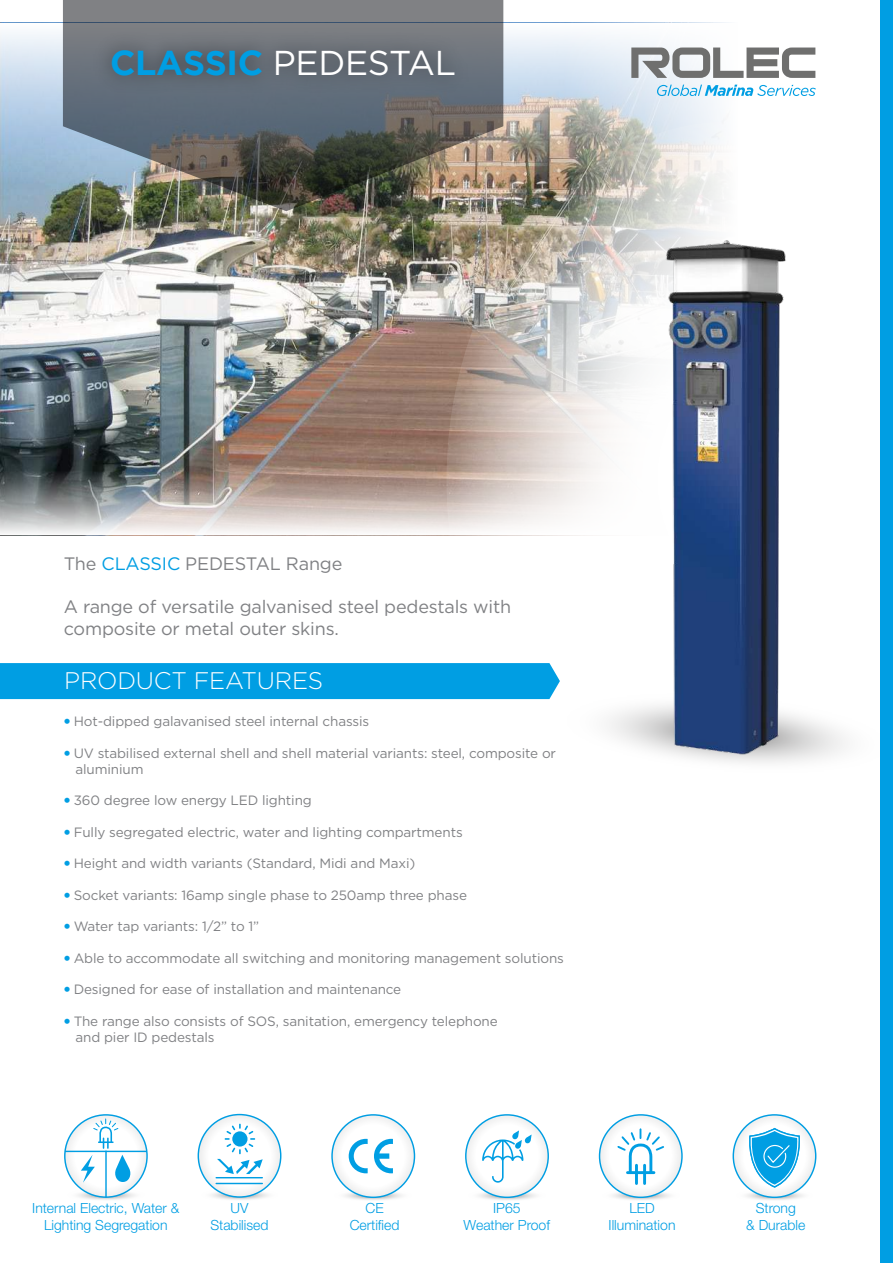
<style>
.page{position:relative;width:893px;height:1263px;background:#fff}
.page>*{position:absolute;margin:0;border:0;box-sizing:border-box;transform-origin:0 0}
.t1{font:34.5px "Gotham";letter-spacing:-.01em;color:#fff}
.t2{font:300 24px "Gotham";letter-spacing:-.01em;color:#fff}
.t3{font:18px/21.6px "Gotham";letter-spacing:-.01em;color:#808184}
.t4{font:300 13.95px/16.8px "Helvetica Neue LT Pro";color:#009ee3;text-align:center}
.t5{font:13.5px/16.2px "Gotham";letter-spacing:-.01em;color:#808184}
.s1{font-weight:700;color:#009ee3}
.s2{color:#009ee3}
.s3{font-weight:900;color:#009ee3}
</style>
<div class="page">
<img style="left:0;top:22px;width:562px;height:448px">
<img style="left:0;top:23px;width:816px;height:161px">
<img style="left:0;top:470px;width:406px;height:63px">
<img style="left:562px;top:22px;width:176px;height:99px">
<svg style="left:511px;top:121px;width:370px;height:718px"></svg>
<img style="left:406px;top:164px;width:475px;height:653px">
<div style="left:63px;top:0;width:440px;height:20px;background:#808184"></div>
<div style="left:0;top:663px;width:560px;height:36px;background:#009ee3"></div>
<img style="left:56px;top:20px;width:455px;height:193px">
<img style="left:81px;top:1197px;width:50px;height:3px">
<img style="left:65px;top:1115px;width:82px;height:82px">
<img style="left:348px;top:1197px;width:51px;height:3px">
<img style="left:332px;top:1115px;width:82px;height:82px">
<svg style="left:349px;top:1139px;width:19px;height:34px"></svg>
<svg style="left:374px;top:1139px;width:19px;height:34px"></svg>
<img style="left:215px;top:1197px;width:50px;height:3px">
<img style="left:198px;top:1114px;width:83px;height:83px">
<hr style="left:216px;top:1183px;width:46px;height:1px;background:#009ee3">
<hr style="left:216px;top:1177px;width:46px;height:1px;background:#009ee3">
<svg style="left:217px;top:1124px;width:46px;height:50px"></svg>
<img style="left:481px;top:1197px;width:52px;height:3px">
<img style="left:466px;top:1115px;width:82px;height:82px">
<svg style="left:482px;top:1130px;width:50px;height:53px"></svg>
<img style="left:615px;top:1197px;width:52px;height:3px">
<img style="left:599px;top:1115px;width:83px;height:82px">
<hr style="left:635px;top:1165px;width:3px;height:18px;background:#009ee3">
<hr style="left:643px;top:1165px;width:3px;height:18px;background:#009ee3">
<svg style="left:616px;top:1129px;width:50px;height:46px"></svg>
<img style="left:749px;top:1197px;width:51px;height:3px">
<img style="left:733px;top:1123px;width:83px;height:74px">
<svg style="left:746px;top:1114px;width:55px;height:75px"></svg>
<svg style="left:81px;top:1155px;width:14px;height:28px"></svg>
<hr style="left:105px;top:1151px;width:2px;height:46px;background:#009ee3">
<hr style="left:66px;top:1151px;width:80px;height:1px;background:#009ee3">
<svg style="left:115px;top:1155px;width:16px;height:27px"></svg>
<svg style="left:92px;top:1119px;width:27px;height:29px"></svg>
<svg style="left:657px;top:85px;width:159px;height:11px"></svg>
<svg style="left:631px;top:48px;width:184px;height:30px"></svg>
<div style="left:881px;top:0;width:12px;height:1263px;background:#009ee3"></div>
<h1 class="t1" style="left:110px;top:47px;width:348px"><span class="s1">CLASSIC</span> PEDESTAL</h1>
<h3 class="t3" style="left:64px;top:554px;width:280px">The <span class="s2">CLASSIC</span> PEDESTAL Range</h3>
<h3 class="t3" style="left:64px;top:597px;width:449px">A range of versatile galvanised steel pedestals with composite or metal outer skins.</h3>
<h2 class="t2" style="left:64px;top:670px;width:260px">PRODUCT FEATURES</h2>
<p class="t5" style="left:64px;top:714px;width:307px"><span class="s3">•</span> Hot-dipped galavanised steel internal chassis</p>
<p class="t5" style="left:76px;top:745px;width:482px;text-indent:-12px"><span class="s3">•</span> UV stabilised external shell and shell material variants: steel, composite or aluminium</p>
<p class="t5" style="left:64px;top:793px;width:250px"><span class="s3">•</span> 360 degree low energy LED lighting</p>
<p class="t5" style="left:64px;top:825px;width:400px"><span class="s3">•</span> Fully segregated electric, water and lighting compartments</p>
<p class="t5" style="left:64px;top:856px;width:353px"><span class="s3">•</span> Height and width variants (Standard, Midi and Maxi)</p>
<p class="t5" style="left:64px;top:888px;width:405px"><span class="s3">•</span> Socket variants: 16amp single phase to 250amp three phase</p>
<p class="t5" style="left:64px;top:919px;width:197px"><span class="s3">•</span> Water tap variants: 1/2” to 1”</p>
<p class="t5" style="left:64px;top:951px;width:502px"><span class="s3">•</span> Able to accommodate all switching and monitoring management solutions</p>
<p class="t5" style="left:64px;top:982px;width:339px"><span class="s3">•</span> Designed for ease of installation and maintenance</p>
<p class="t5" style="left:76px;top:1014px;width:424px;text-indent:-12px"><span class="s3">•</span> The range also consists of SOS, sanitation, emergency telephone and pier ID pedestals</p>
<p class="t4" style="left:210px;top:1201px;width:60px">UV<br>Stabilised</p>
<p class="t4" style="left:464px;top:1201px;width:88px">IP65<br>Weather Proof</p>
<p class="t4" style="left:609px;top:1201px;width:68px">LED<br>Illumination</p>
<p class="t4" style="left:746px;top:1201px;width:61px">Strong<br>&amp; Durable</p>
<p class="t4" style="left:32px;top:1201px;width:149px">Internal Electric, Water &amp;<br>Lighting Segregation</p>
<p class="t4" style="left:350px;top:1201px;width:51px">CE<br>Certified</p>
</div>
